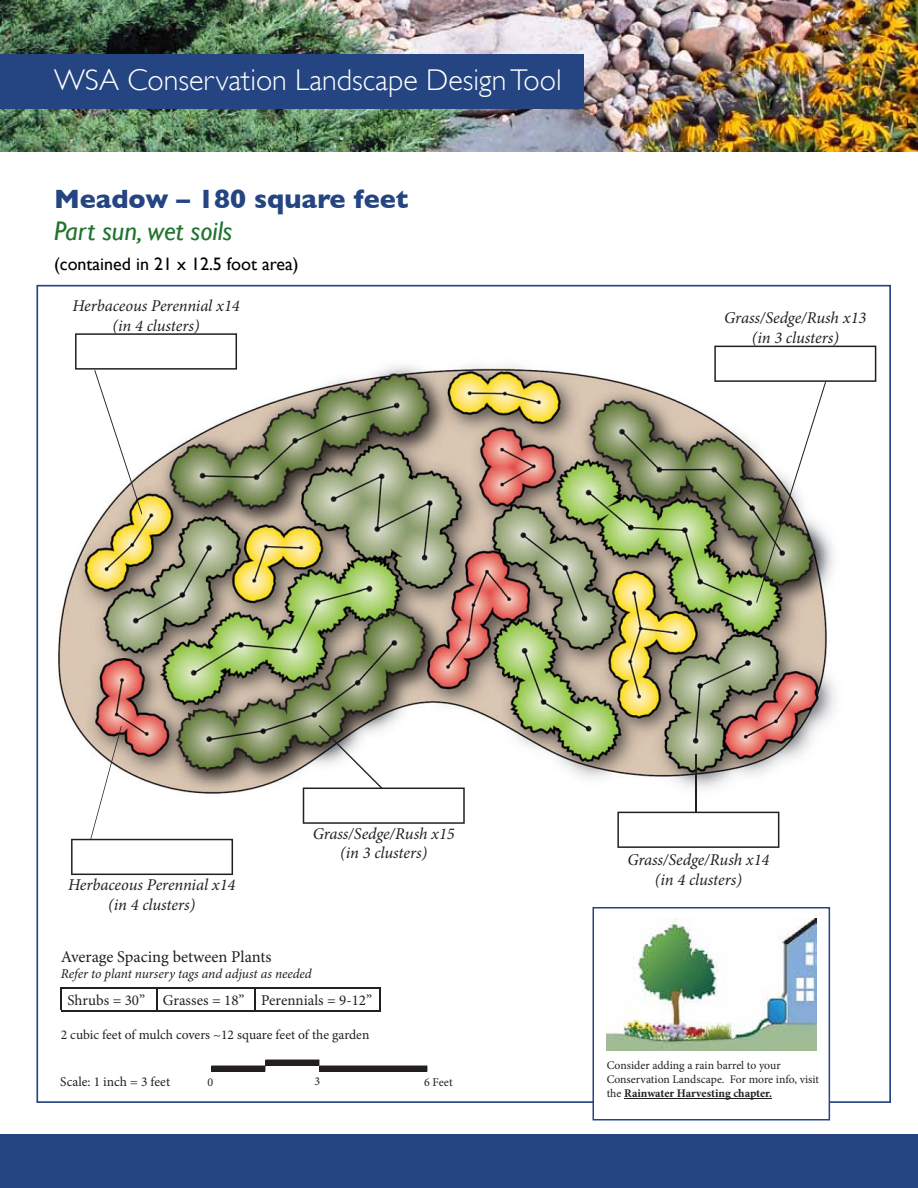
<style>
.page{position:relative;width:918px;height:1188px;background:#fff}
.page>*{position:absolute;margin:0;border:0;box-sizing:border-box;transform-origin:0 0}
.t1{font:300 30px "Gill Sans";color:#fff}
.t2{font:700 27px "Gill Sans";color:#244581}
.t3{font:italic 27px "Gill Sans";color:#20742e}
.t4{font:18px "Gill Sans";color:#000}
.t5{font:italic 16.5px/19.8px "Minion Pro";letter-spacing:-.01em;color:#231f20;text-align:center}
.t6{font:16.5px "Minion Pro";color:#231f20}
.t7{font:15px "Minion Pro";color:#231f20}
.t8{font:13.5px "Minion Pro";color:#231f20}
.t9{font:italic 13.5px "Minion Pro";letter-spacing:-.005em;color:#231f20}
.t10{font:12px "Minion Pro";color:#231f20}
.t11{font:11.7px/14.1px "Minion Pro";color:#231f20}
.s1{font-weight:700}
</style>
<div class="page">
<img style="left:0;top:0;width:918px;height:151px">
<div style="left:0;top:54px;width:583px;height:55px;background:#244581"></div>
<div style="left:0;top:1134px;width:918px;height:54px;background:#244581"></div>
<svg style="left:211px;top:1060px;width:216px;height:12px"></svg>
<hr style="left:61px;top:987px;width:96px;height:1px;background:#231f20">
<svg style="left:61px;top:988px;width:1px;height:22px"></svg>
<hr style="left:157px;top:987px;width:98px;height:1px;background:#231f20">
<hr style="left:156px;top:988px;width:2px;height:22px;background:#231f20">
<hr style="left:255px;top:987px;width:125px;height:1px;background:#231f20">
<hr style="left:254px;top:988px;width:2px;height:22px;background:#231f20">
<svg style="left:379px;top:988px;width:1px;height:22px"></svg>
<hr style="left:61px;top:1010px;width:319px;height:1px;background:#231f20">
<img style="left:58px;top:345px;width:790px;height:531px">
<svg style="left:75px;top:333px;width:162px;height:182px"></svg>
<svg style="left:71px;top:725px;width:162px;height:150px"></svg>
<svg style="left:303px;top:725px;width:162px;height:99px"></svg>
<svg style="left:714px;top:346px;width:162px;height:257px"></svg>
<hr style="left:695px;top:754px;width:2px;height:68px;background:#231f20">
<svg style="left:617px;top:812px;width:162px;height:36px"></svg>
<img style="left:606px;top:919px;width:211px;height:132px">
<hr style="left:624px;top:1098px;width:148px;height:1px;background:#231f20">
<div style="left:592px;top:907px;width:238px;height:213px;border:2px solid #244581"></div>
<h1 class="t1" style="left:54px;top:56px;width:509px">WSA Conservation Landscape Design Tool</h1>
<h2 class="t2" style="left:54px;top:183px;width:356px">Meadow – 180 square feet</h2>
<h2 class="t3" style="left:54px;top:215px;width:180px">Part sun, wet soils</h2>
<p class="t4" style="left:54px;top:253px;width:246px">(contained in 21 x 12.5 foot area)</p>
<p class="t5" style="left:73px;top:296px;width:169px">Herbaceous Perennial x14 (in 4 clusters)</p>
<p class="t5" style="left:724px;top:308px;width:144px">Grass/Sedge/Rush x13 (in 3 clusters)</p>
<p class="t5" style="left:68px;top:875px;width:169px">Herbaceous Perennial x14 (in 4 clusters)</p>
<p class="t5" style="left:313px;top:823px;width:144px">Grass/Sedge/Rush x15 (in 3 clusters)</p>
<p class="t6" style="left:61px;top:945px;width:212px">Average Spacing between Plants</p>
<p class="t9" style="left:61px;top:964px;width:253px">Refer to plant nursery tags and adjust as needed</p>
<p class="t7" style="left:67px;top:990px;width:306px">Shrubs = 30” Grasses = 18” Perennials = 9-12”</p>
<p class="t8" style="left:61px;top:1026px;width:310px">2 cubic feet of mulch covers ~12 square feet of the garden</p>
<p class="t8" style="left:60px;top:1073px;width:112px">Scale: 1 inch = 3 feet</p>
<p class="t10" style="left:208px;top:1074px;width:7px">0</p>
<p class="t10" style="left:314px;top:1073px;width:7px">3</p>
<p class="t10" style="left:424px;top:1074px;width:30px">6 Feet</p>
<p class="t5" style="left:627px;top:850px;width:144px">Grass/Sedge/Rush x14 (in 4 clusters)</p>
<p class="t11" style="left:607px;top:1059px;width:214px">Consider adding a rain barrel to your<br>Conservation Landscape. For more info, visit the <span class="s1">Rainwater Harvesting chapter.</span></p>
</div>
